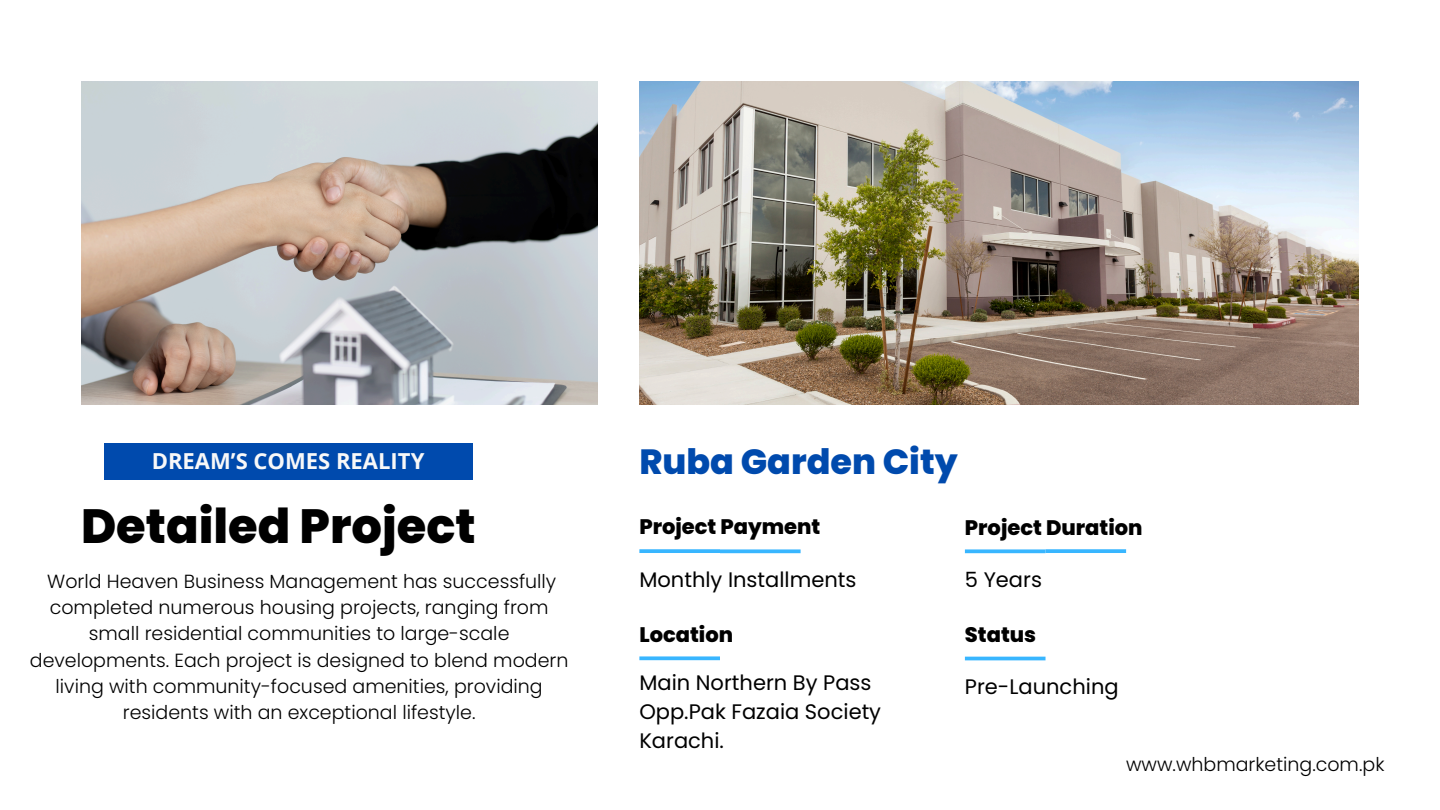
<style>
.page{position:relative;width:1440px;height:810px;background:#fff}
.page>*{position:absolute;margin:0;border:0;box-sizing:border-box;transform-origin:0 0}
.t1{font:800 48px "Poppins";color:#000}
.t2{font:800 35px "Poppins";color:#004aad}
.t3{font:700 22px "Open Sans";color:#f8f8f8}
.t4{font:21px/29.2px "Poppins";color:#000}
.t5{font:800 21px "Poppins";color:#000}
.t6{font:300 19px/26.2px "Poppins";color:#000;text-align:center}
</style>
<div class="page">
<img style="left:81px;top:81px;width:517px;height:324px">
<img style="left:639px;top:81px;width:720px;height:324px">
<svg style="left:639px;top:549px;width:81px;height:4px"></svg>
<svg style="left:639px;top:656px;width:81px;height:4px"></svg>
<svg style="left:965px;top:549px;width:81px;height:4px"></svg>
<hr style="left:965px;top:657px;width:81px;height:3px;background:#38b6ff">
<div style="left:104px;top:443px;width:368px;height:36px;background:#004aad"></div>
<svg style="left:1046px;top:549px;width:80px;height:4px"></svg>
<svg style="left:720px;top:549px;width:81px;height:4px"></svg>
<h4 class="t3" style="left:152px;top:446px;width:274px">DREAM’S COMES REALITY</h4>
<h3 class="t1" style="left:81px;top:493px;width:396px">Detailed Project</h3>
<h5 class="t6" style="left:30px;top:568px;width:540px">World Heaven Business Management has successfully completed numerous housing projects, ranging from small residential communities to large-scale developments. Each project is designed to blend modern living with community-focused amenities, providing residents with an exceptional lifestyle.</h5>
<h1 class="t2" style="left:639px;top:437px;width:320px">Ruba Garden City</h1>
<p class="t5" style="left:639px;top:512px;width:183px">Project Payment</p>
<h2 class="t4" style="left:639px;top:565px;width:219px">Monthly Installments</h2>
<h4 class="t5" style="left:639px;top:620px;width:95px">Location</h4>
<h4 class="t4" style="left:639px;top:668px;width:243px">Main Northern By Pass<br>Opp.Pak Fazaia Society<br>Karachi.</h4>
<h5 class="t5" style="left:965px;top:513px;width:179px">Project Duration</h5>
<h5 class="t4" style="left:965px;top:565px;width:79px">5 Years</h5>
<h4 class="t5" style="left:965px;top:620px;width:73px">Status</h4>
<h5 class="t4" style="left:965px;top:672px;width:155px">Pre-Launching</h5>
<p class="t6" style="left:1126px;top:751px;width:260px">www.whbmarketing.com.pk</p>
</div>
